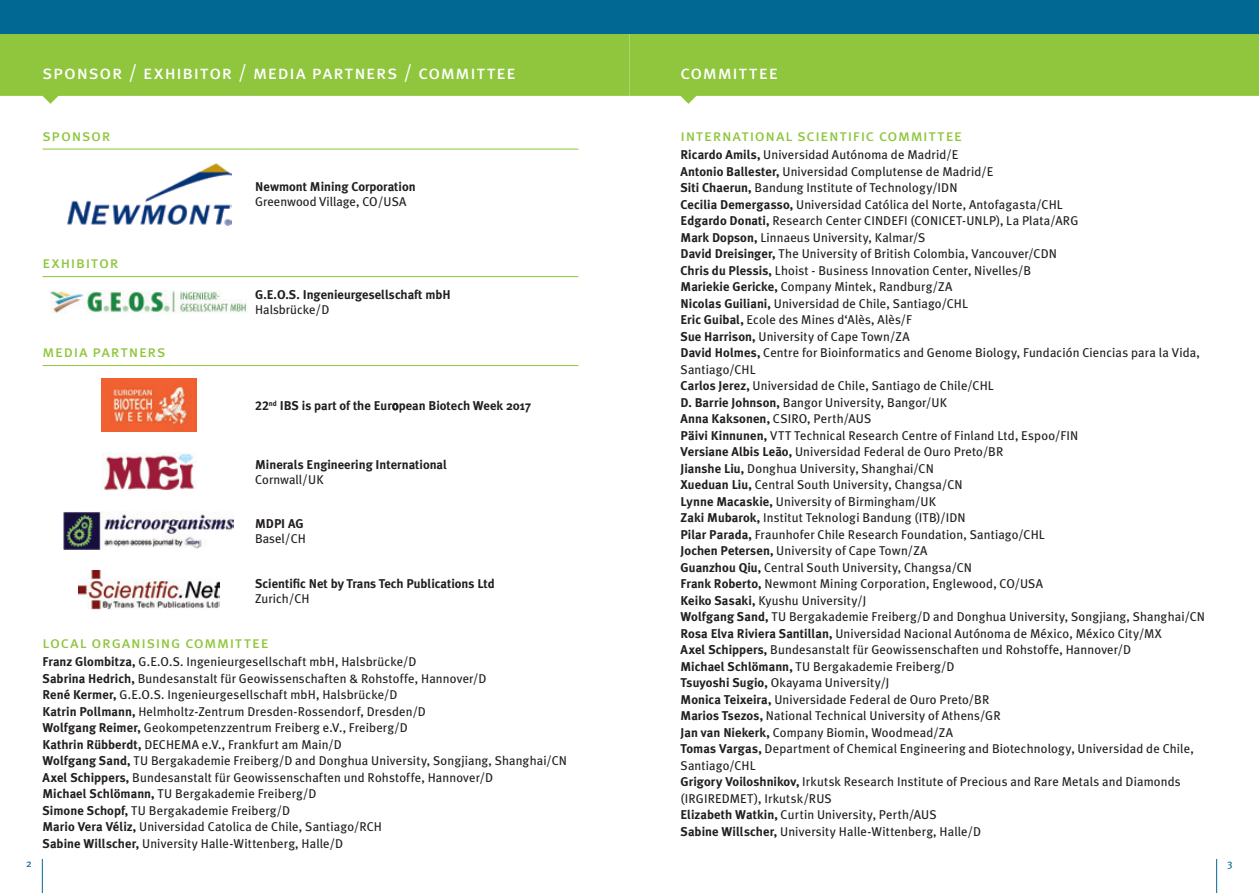
<style>
.page{position:relative;width:1259px;height:893px;background:#fff}
.page>*{position:absolute;margin:0;border:0;box-sizing:border-box;transform-origin:0 0}
.t1{font:19.5px "Meta Plus Book Caps";letter-spacing:.035em;color:#fff}
.t2{font:16.5px "Meta Plus Book Caps";letter-spacing:.04em;color:#8fc63e}
.t3{font:12.75px/16.5px "Meta Plus";letter-spacing:.01em;color:#231f20}
.t4{font:700 12.75px "Meta Plus";color:#231f20}
.t5{font:10.5px "Meta Plus";color:#006893}
.s1{font-family:"Meta Plus Bold Caps";font-weight:400}
.s2{font-family:"Meta OT";font-weight:400}
.s3{font-weight:700}
</style>
<div class="page">
<svg style="left:0;top:34px;width:629px;height:70px;background:#9bcc54"></svg>
<svg style="left:629px;top:34px;width:630px;height:70px;background:#9bcc54"></svg>
<div style="left:0;top:0;width:629px;height:34px;background:#006893"></div>
<div style="left:629px;top:0;width:630px;height:34px;background:#006893"></div>
<hr style="left:42px;top:859px;width:1px;height:34px;background:#006893">
<hr style="left:1216px;top:859px;width:1px;height:34px;background:#006893">
<hr style="left:43px;top:149px;width:212px;height:1px;background:#8fc63e">
<hr style="left:255px;top:149px;width:323px;height:1px;background:#8fc63e">
<hr style="left:43px;top:276px;width:212px;height:1px;background:#8fc63e">
<hr style="left:255px;top:276px;width:323px;height:1px;background:#8fc63e">
<hr style="left:43px;top:365px;width:212px;height:1px;background:#8fc63e">
<hr style="left:255px;top:365px;width:323px;height:1px;background:#8fc63e">
<img style="left:67px;top:163px;width:164px;height:62px">
<img style="left:51px;top:290px;width:196px;height:23px">
<img style="left:101px;top:378px;width:95px;height:53px">
<img style="left:102px;top:453px;width:94px;height:37px">
<img style="left:64px;top:512px;width:170px;height:37px">
<img style="left:78px;top:570px;width:141px;height:40px">
<h1 class="t1" style="left:43px;top:61px;width:475px">sponsor / exhibitor / media partners / committee</h1>
<h1 class="t1" style="left:680px;top:61px;width:99px">committee</h1>
<p class="t2" style="left:43px;top:125px;width:70px">sponsor</p>
<p class="t2" style="left:43px;top:253px;width:77px">exhibitor</p>
<p class="t2" style="left:43px;top:342px;width:125px">media partners</p>
<p class="t4" style="left:255px;top:179px;width:162px">Newmont Mining Corporation</p>
<p class="t3" style="left:255px;top:193px;width:153px">Greenwood Village, CO/USA</p>
<p class="t4" style="left:255px;top:287px;width:197px">G.E.O.S. Ingenieurgesellschaft mbH</p>
<p class="t3" style="left:255px;top:301px;width:76px">Halsbrücke/D</p>
<p class="t4" style="left:255px;top:398px;width:277px"><span class="s1">22</span><sup>nd</sup> IBS is part of the Eur<span class="s2">o</span>pean Biotech Week 2017</p>
<p class="t4" style="left:255px;top:457px;width:193px">Minerals Engineering International</p>
<p class="t3" style="left:255px;top:471px;width:70px">Cornwall/UK</p>
<p class="t4" style="left:255px;top:516px;width:50px">MDPI AG</p>
<p class="t3" style="left:255px;top:530px;width:52px">Basel/CH</p>
<p class="t4" style="left:255px;top:576px;width:241px">Scientific Net by Trans Tech Publications Ltd</p>
<p class="t3" style="left:255px;top:590px;width:56px">Zurich/CH</p>
<p class="t2" style="left:43px;top:632px;width:228px">local organising committee</p>
<p class="t3" style="left:43px;top:653px;width:526px"><span class="s3">Franz Glombitza,</span> G.E.O.S. Ingenieurgesellschaft mbH, Halsbrücke/D<br><span class="s3">Sabrina Hedrich,</span> Bundesanstalt für Geowissenschaften &amp; Rohstoffe, Hannover/D<br><span class="s3">René Kermer,</span> G.E.O.S. Ingenieurgesellschaft mbH, Halsbrücke/D<br><span class="s3">Katrin Pollmann,</span> Helmholtz-Zentrum Dresden-Rossendorf, Dresden/D<br><span class="s3">Wolfgang Reimer,</span> Geokompetenzzentrum Freiberg e.V., Freiberg/D<br><span class="s3">Kathrin Rübberdt,</span> DECHEMA e.V., Frankfurt am Main/D<br><span class="s3">Wolfgang Sand,</span> TU Bergakademie Freiberg/D and Donghua University, Songjiang, Shanghai/CN <span class="s3">Axel Schippers,</span> Bundesanstalt für Geowissenschaften und Rohstoffe, Hannover/D<br><span class="s3">Michael Schlömann,</span> TU Bergakademie Freiberg/D<br><span class="s3">Simone Schopf,</span> TU Bergakademie Freiberg/D<br><span class="s3">Mario Vera Véliz,</span> Universidad Catolica de Chile, Santiago/RCH<br><span class="s3">Sabine Willscher,</span> University Halle-Wittenberg, Halle/D</p>
<p class="t2" style="left:680px;top:125px;width:283px">international scientific committee</p>
<p class="t3" style="left:680px;top:146px;width:526px"><span class="s3">Ricardo Amils,</span> Universidad Autónoma de Madrid/E<br><span class="s3">Antonio Ballester,</span> Universidad Complutense de Madrid/E<br><span class="s3">Siti Chaerun,</span> Bandung Institute of Technology/IDN<br><span class="s3">Cecilia Demergasso,</span> Universidad Católica del Norte, Antofagasta/CHL<br><span class="s3">Edgardo Donati,</span> Research Center CINDEFI (CONICET-UNLP), La Plata/ARG<br><span class="s3">Mark Dopson,</span> Linnaeus University, Kalmar/S<br><span class="s3">David Dreisinger,</span> The University of British Colombia, Vancouver/CDN<br><span class="s3">Chris du Plessis,</span> Lhoist - Business Innovation Center, Nivelles/B<br><span class="s3">Mariekie Gericke,</span> Company Mintek, Randburg/ZA<br><span class="s3">Nicolas Guiliani,</span> Universidad de Chile, Santiago/CHL<br><span class="s3">Eric Guibal,</span> Ecole des Mines d‘Alès, Alès/F<br><span class="s3">Sue Harrison,</span> University of Cape Town/ZA<br><span class="s3">David Holmes,</span> Centre for Bioinformatics and Genome Biology, Fundación Ciencias para la Vida, Santiago/CHL<br><span class="s3">Carlos Jerez,</span> Universidad de Chile, Santiago de Chile/CHL<br><span class="s3">D. Barrie Johnson,</span> Bangor University, Bangor/UK<br><span class="s3">Anna Kaksonen,</span> CSIRO, Perth/AUS<br><span class="s3">Päivi Kinnunen,</span> VTT Technical Research Centre of Finland Ltd, Espoo/FIN<br><span class="s3">Versiane Albis Leão,</span> Universidad Federal de Ouro Preto/BR<br><span class="s3">Jianshe Liu,</span> Donghua University, Shanghai/CN<br><span class="s3">Xueduan Liu,</span> Central South University, Changsa/CN<br><span class="s3">Lynne Macaskie,</span> University of Birmingham/UK<br><span class="s3">Zaki Mubarok,</span> Institut Teknologi Bandung (ITB)/IDN<br><span class="s3">Pilar Parada,</span> Fraunhofer Chile Research Foundation, Santiago/CHL<br><span class="s3">Jochen Petersen,</span> University of Cape Town/ZA<br><span class="s3">Guanzhou Qiu,</span> Central South University, Changsa/CN<br><span class="s3">Frank Roberto,</span> Newmont Mining Corporation, Englewood, CO/USA<br><span class="s3">Keiko Sasaki,</span> Kyushu University/J<br><span class="s3">Wolfgang Sand,</span> TU Bergakademie Freiberg/D and Donghua University, Songjiang, Shanghai/CN <span class="s3">Rosa Elva Riviera Santillan,</span> Universidad Nacional Autónoma de México, México City/MX<br><span class="s3">Axel Schippers,</span> Bundesanstalt für Geowissenschaften und Rohstoffe, Hannover/D<br><span class="s3">Michael Schlömann,</span> TU Bergakademie Freiberg/D<br><span class="s3">Tsuyoshi Sugio,</span> Okayama University/J<br><span class="s3">Monica Teixeira,</span> Universidade Federal de Ouro Preto/BR<br><span class="s3">Marios Tsezos,</span> National Technical University of Athens/GR<br><span class="s3">Jan van Niekerk,</span> Company Biomin, Woodmead/ZA<br><span class="s3">Tomas Vargas,</span> Department of Chemical Engineering and Biotechnology, Universidad de Chile, Santiago/CHL<br><span class="s3">Grigory Voiloshnikov,</span> Irkutsk Research Institute of Precious and Rare Metals and Diamonds (IRGIREDMET), Irkutsk/RUS<br><span class="s3">Elizabeth Watkin,</span> Curtin University, Perth/AUS<br><span class="s3">Sabine Willscher,</span> University Halle-Wittenberg, Halle/D</p>
<p class="t5" style="left:26px;top:857px;width:7px">2</p>
<p class="t5" style="left:1227px;top:857px;width:7px">3</p>
</div>
